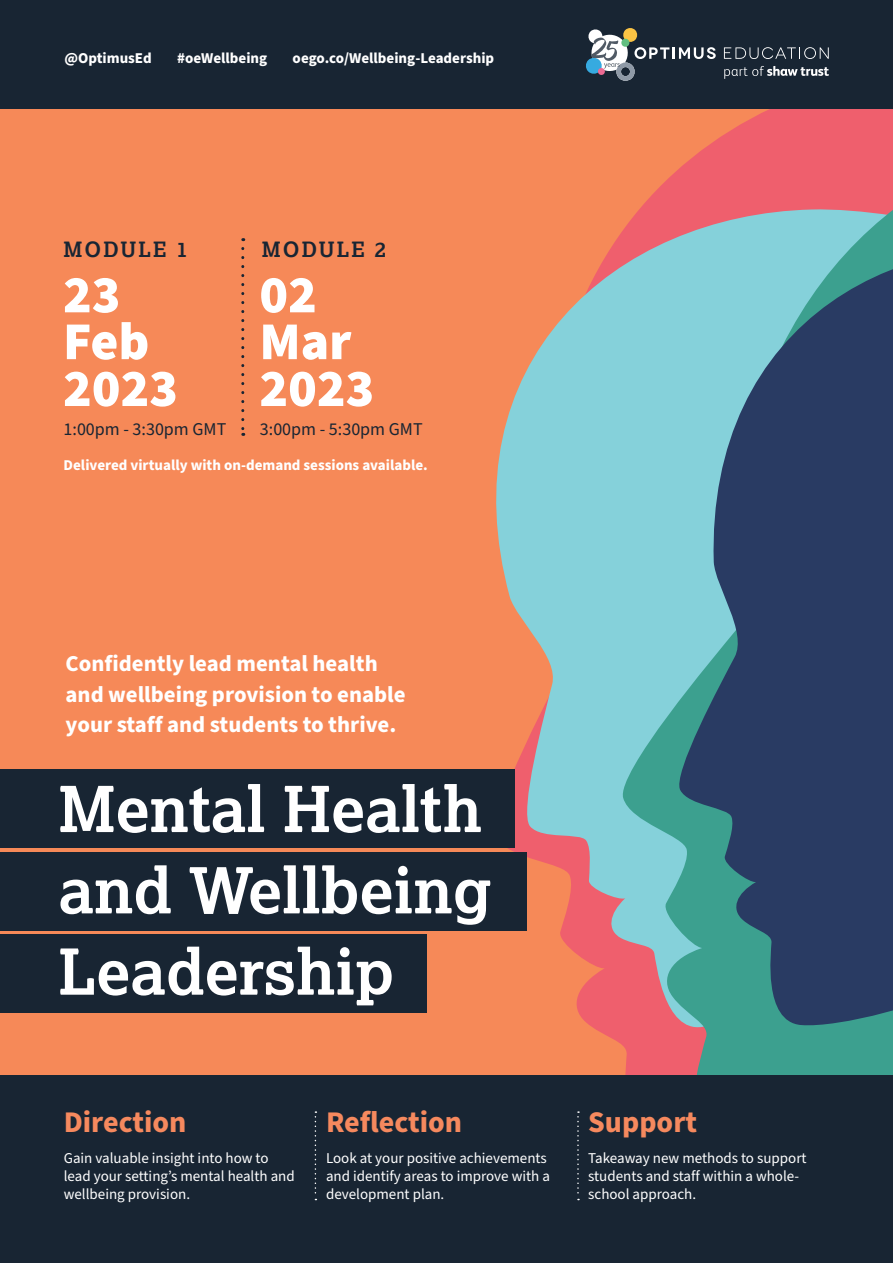
<style>
.page{position:relative;width:893px;height:1263px;background:#fff}
.page>*{position:absolute;margin:0;border:0;box-sizing:border-box;transform-origin:0 0}
.t1{font:700 63.45px/81.3px "Lexia";color:#fff}
.t2{font:900 53.25px "Source Sans Pro";color:#fff}
.t3{font:700 30px "Source Sans Pro";color:#f6895e}
.t4{font:700 22.8px/30.3px "Source Sans Pro";color:#fff}
.t5{font:700 21px "Lexia";letter-spacing:.1em;color:#182533}
.t6{font:18px "Source Sans Pro";color:#182533}
.t7{font:15px/18px "Source Sans Pro";color:#fff}
.t8{font:700 15px "Source Sans Pro";color:#fff}
</style>
<div class="page">
<div style="left:0;top:108px;width:893px;height:972px;background:#f68958"></div>
<svg style="left:485px;top:108px;width:408px;height:20px"></svg>
<svg style="left:446px;top:240px;width:170px;height:801px"></svg>
<svg style="left:616px;top:128px;width:277px;height:947px;background:#b09ea3"></svg>
<svg style="left:672px;top:215px;width:221px;height:860px;background:#426c83"></svg>
<div style="left:0;top:1075px;width:893px;height:188px;background:#182533"></div>
<div style="left:0;top:0;width:893px;height:108px;background:#182533"></div>
<svg style="left:241px;top:248px;width:3px;height:188px"></svg>
<svg style="left:724px;top:47px;width:105px;height:12px"></svg>
<svg style="left:724px;top:66px;width:105px;height:13px"></svg>
<svg style="left:586px;top:28px;width:130px;height:52px"></svg>
<svg style="left:315px;top:1111px;width:1px;height:89px"></svg>
<svg style="left:577px;top:1111px;width:2px;height:89px"></svg>
<div style="left:0;top:770px;width:514px;height:78px;background:#182533"></div>
<div style="left:0;top:852px;width:526px;height:78px;background:#182533"></div>
<div style="left:0;top:934px;width:426px;height:79px;background:#182533"></div>
<p class="t8" style="left:65px;top:47px;width:89px">@OptimusEd</p>
<p class="t8" style="left:177px;top:47px;width:92px">#oeWellbeing</p>
<p class="t8" style="left:293px;top:47px;width:203px">oego.co/Wellbeing-Leadership</p>
<p class="t5" style="left:64px;top:236px;width:126px">MODULE 1</p>
<p class="t5" style="left:262px;top:236px;width:126px">MODULE 2</p>
<p class="t2" style="left:63px;top:258px;width:59px">23</p>
<p class="t2" style="left:63px;top:305px;width:88px">Feb</p>
<p class="t2" style="left:63px;top:351px;width:116px">2023</p>
<p class="t6" style="left:64px;top:417px;width:164px">1:00pm - 3:30pm GMT</p>
<p class="t2" style="left:259px;top:258px;width:59px">02</p>
<p class="t2" style="left:259px;top:305px;width:94px">Mar</p>
<p class="t2" style="left:259px;top:351px;width:116px">2023</p>
<p class="t6" style="left:260px;top:417px;width:164px">3:00pm - 5:30pm GMT</p>
<p class="t8" style="left:64px;top:455px;width:366px">Delivered virtually with on-demand sessions available.</p>
<p class="t4" style="left:66px;top:649px;width:342px">Confidently lead mental health and wellbeing provision to enable your staff and students to thrive.</p>
<p class="t1" style="left:58px;top:767px;width:435px">Mental Health and Wellbeing<br>Leadership</p>
<p class="t3" style="left:64px;top:1102px;width:124px">Direction</p>
<p class="t7" style="left:64px;top:1150px;width:232px">Gain valuable insight into how to lead your setting’s mental health and wellbeing provision.</p>
<p class="t3" style="left:326px;top:1102px;width:138px">Reflection</p>
<p class="t7" style="left:326px;top:1150px;width:225px">Look at your positive achievements and identify areas to improve with a development plan.</p>
<p class="t3" style="left:588px;top:1102px;width:110px">Support</p>
<p class="t7" style="left:588px;top:1150px;width:220px">Takeaway new methods to support students and staff within a whole&shy;school approach.</p>
</div>
